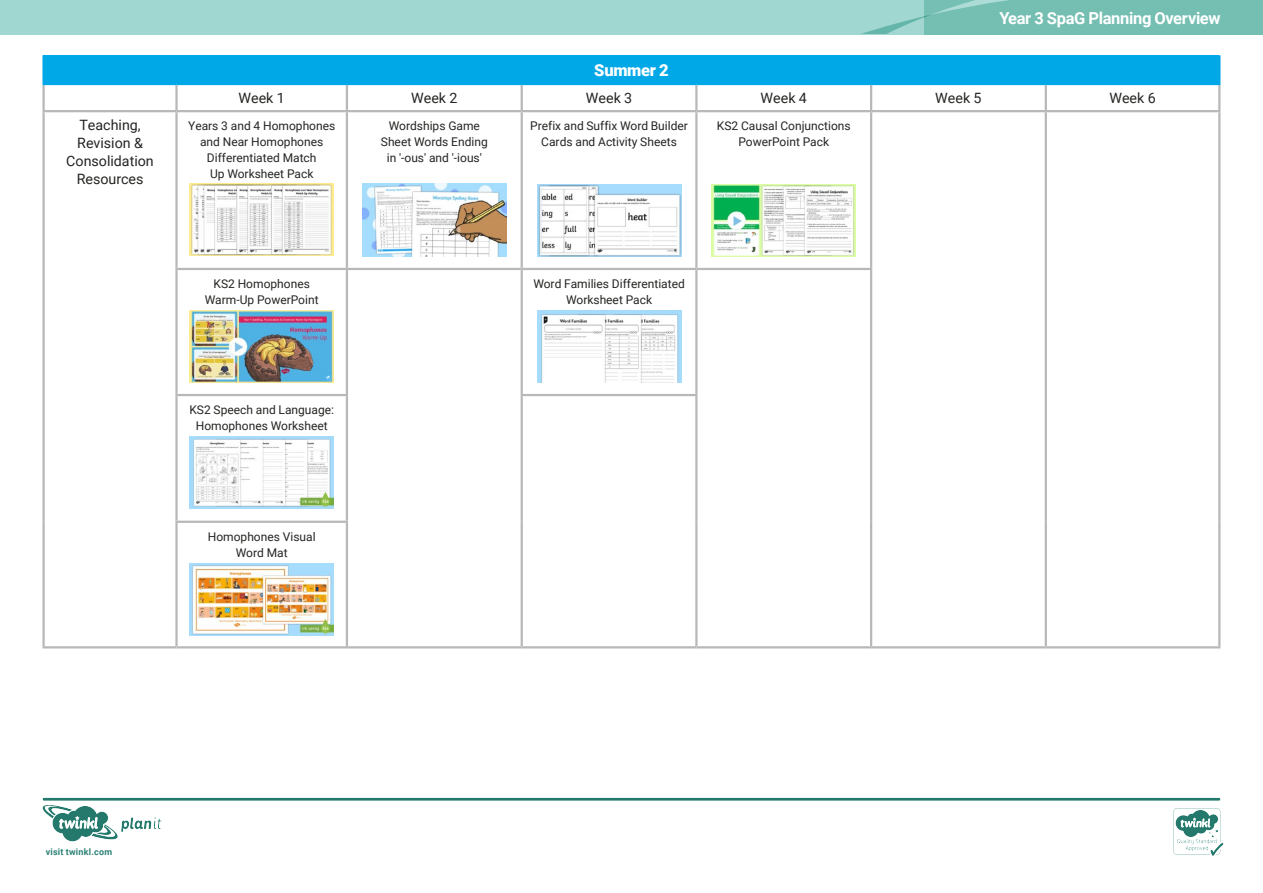
<style>
.page{position:relative;width:1263px;height:893px;background:#fff}
.page>*{position:absolute;margin:0;border:0;box-sizing:border-box;transform-origin:0 0}
.t1{font:700 16.5px "Roboto";letter-spacing:-.02em;color:#fff}
.Table_Headings{font:900 16.5px "Roboto";letter-spacing:-.015em;color:#fff}
.Subheadings{font:14.25px/18px "Roboto";color:#242422;text-align:center}
.Resources_text{font:12px/15.8px "Roboto";color:#242422;text-align:center}
.t2{font:700 9px "Roboto";letter-spacing:.025em;color:#2c8275}
</style>
<div class="page">
<div style="left:44px;top:55px;width:1175px;height:29px;background:#00a8e7"></div>
<hr style="left:176px;top:110px;width:171px;height:2px;background:#b9b8b8">
<hr style="left:347px;top:110px;width:175px;height:2px;background:#b9b8b8">
<hr style="left:522px;top:110px;width:174px;height:2px;background:#b9b8b8">
<hr style="left:696px;top:110px;width:175px;height:2px;background:#b9b8b8">
<hr style="left:871px;top:110px;width:175px;height:2px;background:#b9b8b8">
<hr style="left:1046px;top:110px;width:174px;height:2px;background:#b9b8b8">
<hr style="left:1218px;top:112px;width:2px;height:157px;background:#b9b8b8">
<hr style="left:175px;top:268px;width:172px;height:2px;background:#b9b8b8">
<hr style="left:347px;top:268px;width:175px;height:2px;background:#b9b8b8">
<hr style="left:522px;top:268px;width:174px;height:2px;background:#b9b8b8">
<hr style="left:696px;top:268px;width:176px;height:2px;background:#b9b8b8">
<hr style="left:346px;top:85px;width:2px;height:25px;background:#b9b8b8">
<hr style="left:521px;top:85px;width:2px;height:25px;background:#b9b8b8">
<hr style="left:695px;top:85px;width:2px;height:25px;background:#b9b8b8">
<hr style="left:870px;top:85px;width:2px;height:25px;background:#b9b8b8">
<hr style="left:1045px;top:85px;width:2px;height:25px;background:#b9b8b8">
<hr style="left:1218px;top:85px;width:2px;height:25px;background:#b9b8b8">
<hr style="left:42px;top:85px;width:3px;height:25px;background:#b9b8b8">
<hr style="left:175px;top:85px;width:3px;height:25px;background:#b9b8b8">
<hr style="left:42px;top:110px;width:134px;height:2px;background:#b9b8b8">
<hr style="left:42px;top:112px;width:3px;height:157px;background:#b9b8b8">
<hr style="left:175px;top:112px;width:3px;height:156px;background:#b9b8b8">
<hr style="left:346px;top:112px;width:2px;height:156px;background:#b9b8b8">
<hr style="left:521px;top:112px;width:2px;height:156px;background:#b9b8b8">
<hr style="left:695px;top:112px;width:2px;height:156px;background:#b9b8b8">
<hr style="left:870px;top:112px;width:2px;height:156px;background:#b9b8b8">
<hr style="left:1045px;top:112px;width:2px;height:157px;background:#b9b8b8">
<hr style="left:42px;top:269px;width:3px;height:126px;background:#b9b8b8">
<hr style="left:175px;top:270px;width:3px;height:124px;background:#b9b8b8">
<hr style="left:346px;top:270px;width:2px;height:124px;background:#b9b8b8">
<hr style="left:521px;top:270px;width:2px;height:124px;background:#b9b8b8">
<hr style="left:695px;top:270px;width:2px;height:124px;background:#b9b8b8">
<hr style="left:870px;top:270px;width:2px;height:125px;background:#b9b8b8">
<hr style="left:1045px;top:269px;width:2px;height:126px;background:#b9b8b8">
<hr style="left:1218px;top:269px;width:2px;height:126px;background:#b9b8b8">
<hr style="left:42px;top:395px;width:3px;height:127px;background:#b9b8b8">
<hr style="left:175px;top:396px;width:3px;height:125px;background:#b9b8b8">
<hr style="left:346px;top:396px;width:2px;height:125px;background:#b9b8b8">
<hr style="left:521px;top:396px;width:2px;height:126px;background:#b9b8b8">
<hr style="left:695px;top:396px;width:2px;height:126px;background:#b9b8b8">
<hr style="left:870px;top:395px;width:2px;height:127px;background:#b9b8b8">
<hr style="left:1045px;top:395px;width:2px;height:127px;background:#b9b8b8">
<hr style="left:1218px;top:395px;width:2px;height:127px;background:#b9b8b8">
<hr style="left:42px;top:522px;width:3px;height:124px;background:#b9b8b8">
<hr style="left:175px;top:523px;width:3px;height:123px;background:#b9b8b8">
<hr style="left:346px;top:523px;width:2px;height:123px;background:#b9b8b8">
<hr style="left:521px;top:522px;width:2px;height:124px;background:#b9b8b8">
<hr style="left:695px;top:522px;width:2px;height:124px;background:#b9b8b8">
<hr style="left:870px;top:522px;width:2px;height:124px;background:#b9b8b8">
<hr style="left:1045px;top:522px;width:2px;height:124px;background:#b9b8b8">
<hr style="left:1218px;top:522px;width:2px;height:124px;background:#b9b8b8">
<hr style="left:42px;top:646px;width:134px;height:2px;background:#b9b8b8">
<hr style="left:1046px;top:646px;width:174px;height:2px;background:#b9b8b8">
<hr style="left:42px;top:55px;width:3px;height:28px;background:#00a8e7">
<hr style="left:1218px;top:55px;width:2px;height:28px;background:#00a8e7">
<hr style="left:42px;top:83px;width:134px;height:2px;background:#00a8e7">
<hr style="left:176px;top:83px;width:171px;height:2px;background:#00a8e7">
<hr style="left:347px;top:83px;width:175px;height:2px;background:#00a8e7">
<hr style="left:522px;top:83px;width:174px;height:2px;background:#00a8e7">
<hr style="left:696px;top:83px;width:175px;height:2px;background:#00a8e7">
<hr style="left:871px;top:83px;width:175px;height:2px;background:#00a8e7">
<hr style="left:1046px;top:83px;width:174px;height:2px;background:#00a8e7">
<hr style="left:175px;top:394px;width:173px;height:2px;background:#b9b8b8">
<hr style="left:521px;top:394px;width:176px;height:2px;background:#b9b8b8">
<hr style="left:176px;top:646px;width:171px;height:2px;background:#b9b8b8">
<hr style="left:347px;top:646px;width:175px;height:2px;background:#b9b8b8">
<hr style="left:522px;top:646px;width:174px;height:2px;background:#b9b8b8">
<hr style="left:696px;top:646px;width:175px;height:2px;background:#b9b8b8">
<hr style="left:871px;top:646px;width:175px;height:2px;background:#b9b8b8">
<hr style="left:175px;top:521px;width:173px;height:2px;background:#b9b8b8">
<img style="left:190px;top:184px;width:144px;height:72px">
<img style="left:362px;top:184px;width:144px;height:72px">
<img style="left:537px;top:184px;width:144px;height:72px">
<img style="left:712px;top:184px;width:144px;height:72px">
<img style="left:190px;top:311px;width:144px;height:72px">
<img style="left:537px;top:311px;width:144px;height:72px">
<img style="left:190px;top:437px;width:144px;height:72px">
<img style="left:190px;top:563px;width:144px;height:72px">
<div style="left:41px;top:795px;width:1183px;height:62px;background:#a0d7d0;opacity:.4"></div>
<div style="left:0;top:0;width:1263px;height:35px;background:#a0d7d0"></div>
<svg style="left:861px;top:0;width:402px;height:34px"></svg>
<p class="Table_Headings" style="left:594px;top:58px;width:76px">Summer 2</p>
<h1 class="t1" style="left:999px;top:7px;width:223px">Year 3 SpaG Planning Overview</h1>
<p class="Subheadings" style="left:239px;top:88px;width:48px">Week 1</p>
<p class="Subheadings" style="left:411px;top:88px;width:48px">Week 2</p>
<p class="Subheadings" style="left:586px;top:88px;width:48px">Week 3</p>
<p class="Subheadings" style="left:761px;top:88px;width:48px">Week 4</p>
<p class="Subheadings" style="left:935px;top:88px;width:48px">Week 5</p>
<p class="Subheadings" style="left:1109px;top:88px;width:48px">Week 6</p>
<p class="Subheadings" style="left:66px;top:115px;width:89px">Teaching,<br>Revision &amp;<br>Consolidation<br>Resources</p>
<p class="Resources_text" style="left:188px;top:118px;width:149px">Years 3 and 4 Homophones and Near Homophones<br>Differentiated Match<br>Up Worksheet Pack</p>
<p class="Resources_text" style="left:381px;top:118px;width:108px">Wordships Game<br>Sheet Words Ending in '-ous' and '-ious'</p>
<p class="Resources_text" style="left:530px;top:118px;width:159px">Prefix and Suffix Word Builder<br>Cards and Activity Sheets</p>
<p class="Resources_text" style="left:717px;top:118px;width:135px">KS2 Causal Conjunctions<br>PowerPoint Pack</p>
<p class="Resources_text" style="left:205px;top:276px;width:115px">KS2 Homophones<br>Warm-Up PowerPoint</p>
<p class="Resources_text" style="left:533px;top:276px;width:153px">Word Families Differentiated<br>Worksheet Pack</p>
<p class="Resources_text" style="left:189px;top:402px;width:146px">KS2 Speech and Language:<br>Homophones Worksheet</p>
<p class="Resources_text" style="left:208px;top:528px;width:109px">Homophones Visual<br>Word Mat</p>
<p class="t2" style="left:46px;top:845px;width:68px">visit twinkl.com</p>
</div>
